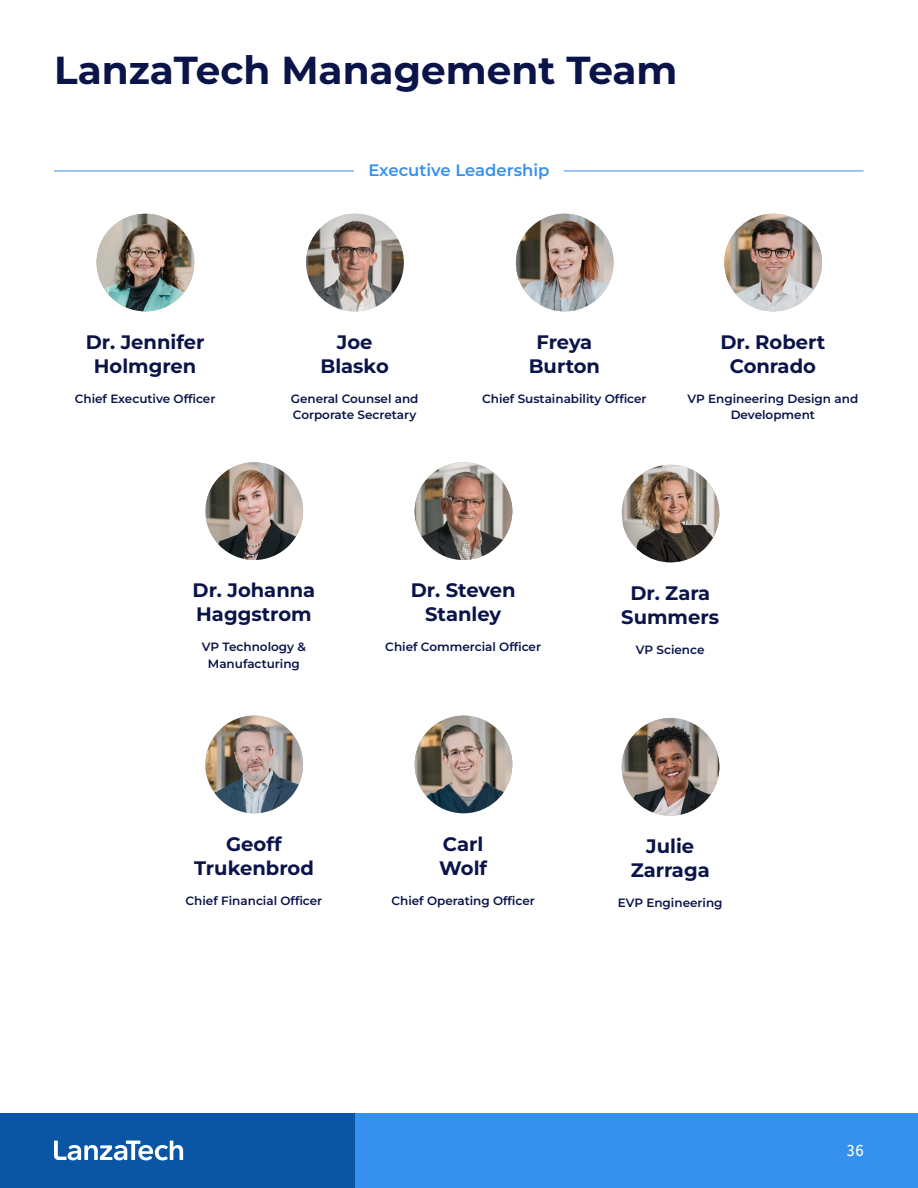
<style>
.page{position:relative;width:918px;height:1188px;background:#fff}
.page>*{position:absolute;margin:0;border:0;box-sizing:border-box;transform-origin:0 0}
.t1{font:700 39px "Montserrat";color:#0a1449}
.t2{font:700 19.5px/24px "Montserrat";color:#0a1449;text-align:center}
.t3{font:500 18px "Inconsolata";color:#fff}
.t4{font:600 16.5px "Montserrat";color:#3591ed}
.t5{font:600 12px/16.5px "Montserrat";color:#0a1449;text-align:center}
</style>
<div class="page">
<img style="left:97px;top:214px;width:97px;height:97px;border-radius:49px">
<hr style="left:54px;top:171px;width:300px;height:1px;background:#3591ed">
<hr style="left:564px;top:171px;width:300px;height:1px;background:#3591ed">
<img style="left:516px;top:214px;width:98px;height:97px;border-radius:49px">
<img style="left:306px;top:214px;width:98px;height:97px;border-radius:49px">
<img style="left:724px;top:214px;width:98px;height:97px;border-radius:49px">
<img style="left:205px;top:462px;width:98px;height:98px;border-radius:49px">
<img style="left:623px;top:465px;width:96px;height:97px">
<img style="left:415px;top:462px;width:97px;height:98px;border-radius:49px">
<img style="left:205px;top:716px;width:98px;height:97px;border-radius:49px">
<img style="left:622px;top:718px;width:97px;height:98px;border-radius:49px">
<img style="left:415px;top:716px;width:97px;height:97px;border-radius:49px">
<div style="left:354px;top:1113px;width:564px;height:75px;background:#3591ed"></div>
<div style="left:0;top:1113px;width:354px;height:75px;background:#0b56a4"></div>
<svg style="left:54px;top:1141px;width:129px;height:19px"></svg>
<h1 class="t1" style="left:54px;top:44px;width:625px">LanzaTech Management Team</h1>
<h2 class="t2" style="left:86px;top:329px;width:120px">Dr. Jennifer<br>Holmgren</h2>
<p class="t5" style="left:75px;top:390px;width:142px">Chief Executive Officer</p>
<h3 class="t4" style="left:368px;top:159px;width:183px">Executive Leadership</h3>
<h2 class="t2" style="left:320px;top:329px;width:70px">Joe<br>Blasko</h2>
<p class="t5" style="left:291px;top:390px;width:129px;text-align:left">General Counsel and<br>Corporate Secretary</p>
<h2 class="t2" style="left:529px;top:329px;width:73px">Freya<br>Burton</h2>
<p class="t5" style="left:482px;top:390px;width:166px">Chief Sustainability Officer</p>
<h2 class="t2" style="left:720px;top:329px;width:106px">Dr. Robert<br>Conrado</h2>
<p class="t5" style="left:687px;top:390px;width:172px">VP Engineering Design and<br>Development</p>
<h2 class="t2" style="left:193px;top:578px;width:124px;text-align:left">Dr. Johanna<br>Haggstrom</h2>
<p class="t5" style="left:202px;top:638px;width:105px">VP Technology &amp;<br>Manufacturing</p>
<h2 class="t2" style="left:411px;top:578px;width:106px">Dr. Steven<br>Stanley</h2>
<p class="t5" style="left:385px;top:638px;width:157px">Chief Commercial Officer</p>
<h2 class="t2" style="left:194px;top:831px;width:121px">Geoff<br>Trukenbrod</h2>
<p class="t5" style="left:186px;top:892px;width:138px">Chief Financial Officer</p>
<h2 class="t2" style="left:439px;top:831px;width:49px;text-align:left">Carl<br>Wolf</h2>
<p class="t5" style="left:391px;top:892px;width:145px">Chief Operating Officer</p>
<h2 class="t2" style="left:621px;top:580px;width:99px">Dr. Zara<br>Summers</h2>
<p class="t5" style="left:636px;top:641px;width:70px">VP Science</p>
<h2 class="t2" style="left:631px;top:834px;width:80px">Julie<br>Zarraga</h2>
<p class="t5" style="left:618px;top:894px;width:106px">EVP Engineering</p>
<h3 class="t3" style="left:846px;top:1138px;width:19px">36</h3>
</div>
